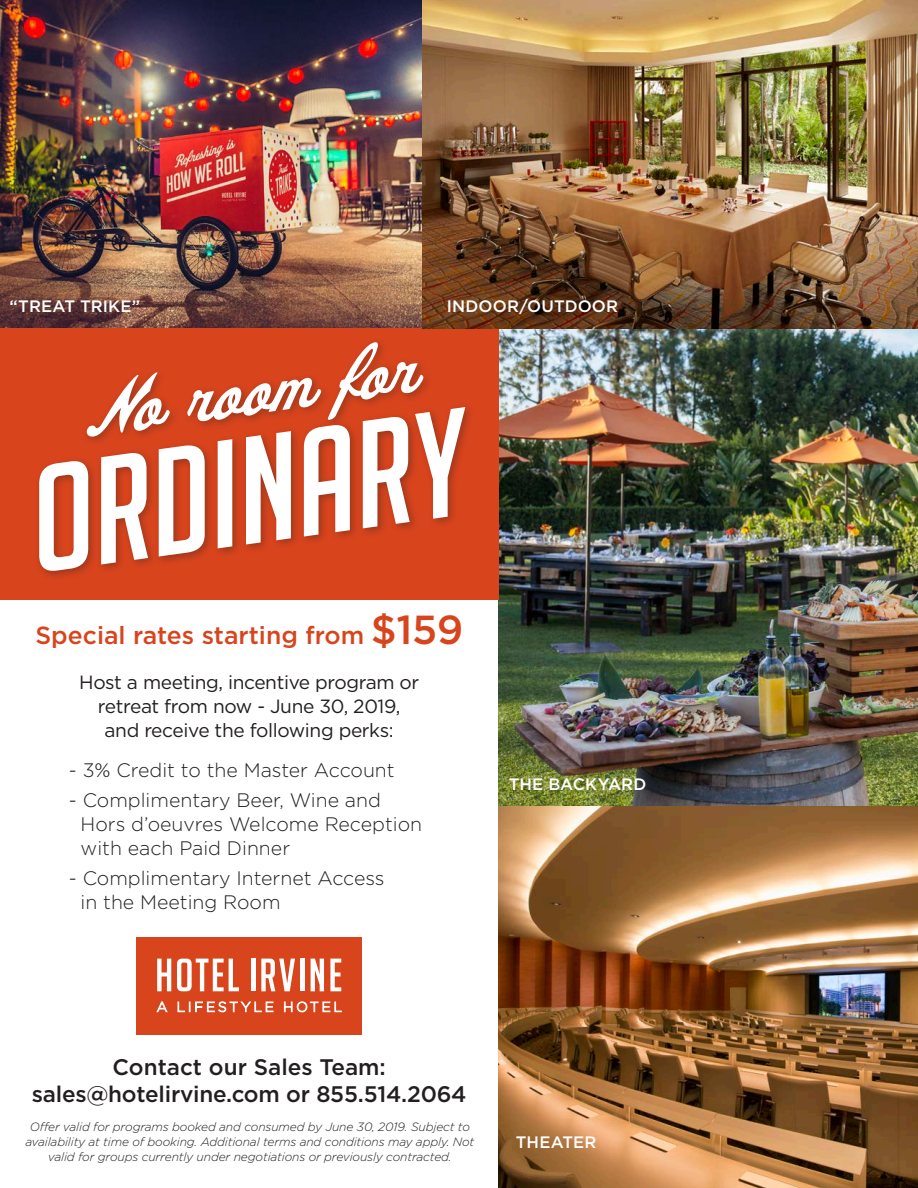
<style>
.page{position:relative;width:918px;height:1188px;background:#fff}
.page>*{position:absolute;margin:0;border:0;box-sizing:border-box;transform-origin:0 0}
.t1{font:147.9px "Big Noodle Titling";color:#fff;scale:1.04 1}
.t2{font:71.7px "Fenway Park JF";color:#fff;scale:1.04 1}
.t3{font:500 24.75px "Gotham";color:#d8441c}
.t4{font:500 22.5px/27px "Gotham";letter-spacing:-.01em;color:#231f20;text-align:center}
.t5{font:300 19.5px/24px "Gotham";color:#231f20}
.t6{font:19.2px/24px "Gotham";letter-spacing:-.02em;color:#231f20;text-align:center}
.t7{font:500 16.5px "Gotham";letter-spacing:.005em;color:#fff}
.t8{font:italic 300 12px/15px "Gotham";letter-spacing:-.01em;color:#231f20;text-align:center}
.s1{font-size:40.5px}
</style>
<div class="page">
<img style="left:0;top:0;width:918px;height:328px">
<img style="left:498px;top:328px;width:420px;height:860px">
<div style="left:0;top:328px;width:499px;height:271px;background:#d8441c"></div>
<div style="left:34px;top:338px;width:441px;height:243px;background:#231f20;opacity:.35"></div>
<div style="left:137px;top:937px;width:225px;height:97px;background:#d8441c"></div>
<svg style="left:157px;top:959px;width:14px;height:32px"></svg>
<svg style="left:177px;top:959px;width:62px;height:32px"></svg>
<svg style="left:261px;top:959px;width:34px;height:32px"></svg>
<hr style="left:300px;top:959px;width:4px;height:32px;background:#fff">
<svg style="left:311px;top:959px;width:13px;height:32px"></svg>
<svg style="left:330px;top:959px;width:11px;height:32px"></svg>
<div style="left:251px;top:959px;width:5px;height:32px;background:#fff"></div>
<svg style="left:156px;top:1001px;width:186px;height:12px"></svg>
<p class="t7" style="left:10px;top:296px;width:132px">“TREAT TRIKE”</p>
<p class="t7" style="left:447px;top:296px;width:173px">INDOOR/OUTDOOR</p>
<p class="t2" style="left:75px;top:372px;width:322px;rotate:-8deg">No room for</p>
<p class="t1" style="left:15px;top:443px;width:422px;rotate:-8deg">ORDINARY</p>
<p class="t3" style="left:35px;top:619px;width:429px">Special rates starting from <span class="s1">$159</span></p>
<p class="t6" style="left:79px;top:670px;width:342px">Host a meeting, incentive program or retreat from now - June 30, 2019, and receive the following perks:</p>
<p class="t5" style="left:69px;top:757px;width:327px">- 3% Credit to the Master Account</p>
<p class="t5" style="left:81px;top:787px;width:343px;text-indent:-12px">- Complimentary Beer, Wine and<br>Hors d’oeuvres Welcome Reception with each Paid Dinner</p>
<p class="t5" style="left:81px;top:865px;width:306px;text-indent:-12px">- Complimentary Internet Access in the Meeting Room</p>
<p class="t7" style="left:509px;top:774px;width:139px">THE BACKYARD</p>
<p class="t4" style="left:32px;top:1054px;width:436px">Contact our Sales Team: sales@hotelirvine.com or 855.514.2064</p>
<p class="t8" style="left:25px;top:1119px;width:450px">Offer valid for programs booked and consumed by June 30, 2019. Subject to availability at time of booking. Additional terms and conditions may apply. Not valid for groups currently under negotiations or previously contracted.</p>
<p class="t7" style="left:516px;top:1132px;width:82px">THEATER</p>
</div>
